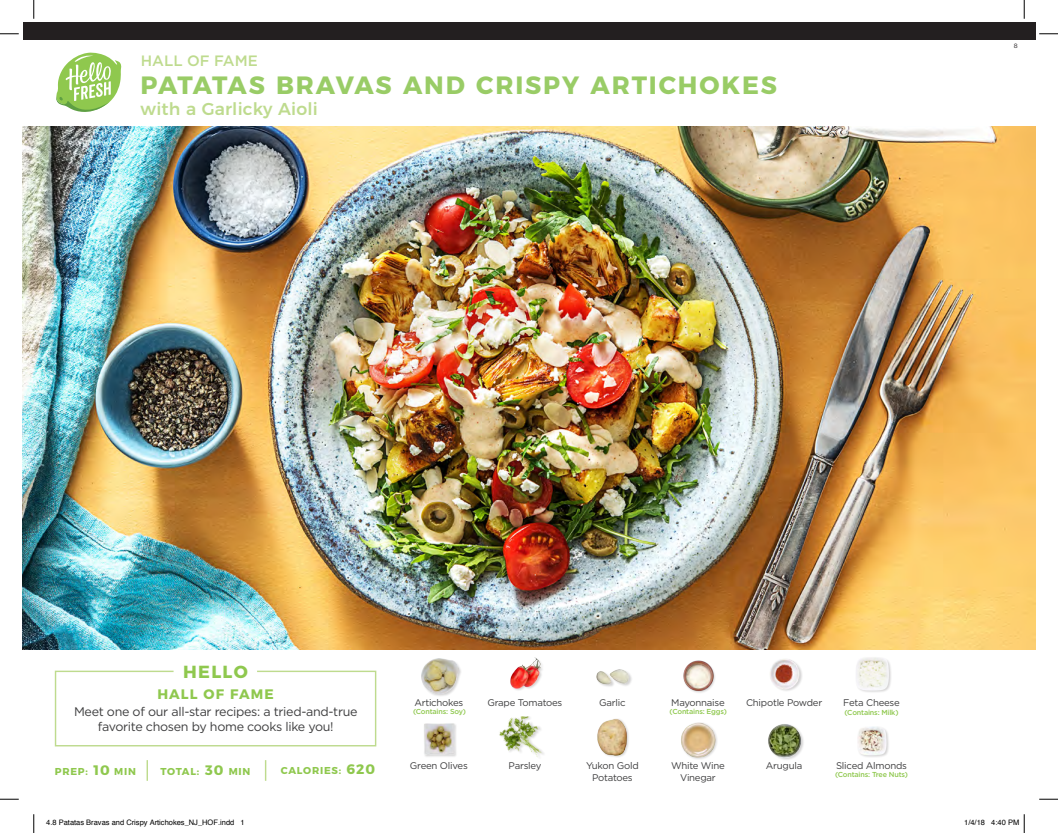
<style>
.page{position:relative;width:1058px;height:833px;background:#fff}
.page>*{position:absolute;margin:0;border:0;box-sizing:border-box;transform-origin:0 0}
.t1{font:700 25px "Montserrat";letter-spacing:.075em;color:#9c6}
.t2{font:700 17.5px "Montserrat";letter-spacing:.075em;color:#8fc84e}
.t3{font:500 17.25px "Montserrat";letter-spacing:.01em;color:#bedb8e}
.t4{font:500 15px "Gotham";color:#bedb8e}
.t5{font:700 13.75px "Montserrat";letter-spacing:.075em;color:#8fc84e}
.t6{font:12.5px/15px "Gotham";letter-spacing:-.025em;color:#3e3e3f;text-align:center}
.t7{font:700 10px "Montserrat";letter-spacing:.075em;color:#8fc84e}
.t8{font:9.62px/12px "Gotham";letter-spacing:-.025em;color:#3e3e3f;text-align:center}
.t9{font:7.5px "Helvetica";color:#000}
.t10{font:500 7.25px "Gotham";letter-spacing:-.025em;color:#8fc84e}
.t11{font:6.25px "Gotham";color:#231f20}
</style>
<div class="page">
<div style="left:23px;top:23px;width:1012px;height:17px;background:#231f20"></div>
<img style="left:23px;top:126px;width:1012px;height:524px">
<svg style="left:54px;top:670px;width:323px;height:77px"></svg>
<hr style="left:146px;top:760px;width:2px;height:20px;background:#bedb8e">
<svg style="left:265px;top:760px;width:1px;height:20px"></svg>
<img style="left:424px;top:723px;width:32px;height:34px">
<img style="left:596px;top:669px;width:36px;height:18px">
<img style="left:597px;top:718px;width:32px;height:39px">
<img style="left:510px;top:657px;width:33px;height:33px">
<div style="left:421px;top:658px;width:41px;height:38px;background:#231f20;opacity:.2"></div>
<img style="left:421px;top:658px;width:38px;height:35px">
<img style="left:499px;top:716px;width:45px;height:41px">
<img style="left:683px;top:660px;width:32px;height:33px">
<div style="left:681px;top:722px;width:37px;height:38px;background:#231f20;opacity:.2"></div>
<img style="left:681px;top:722px;width:37px;height:35px">
<img style="left:770px;top:659px;width:32px;height:32px">
<div style="left:767px;top:723px;width:37px;height:37px;background:#231f20;opacity:.2"></div>
<img style="left:767px;top:723px;width:37px;height:34px">
<img style="left:856px;top:657px;width:35px;height:35px">
<img style="left:858px;top:727px;width:31px;height:30px">
<svg style="left:56px;top:52px;width:66px;height:60px"></svg>
<svg style="left:0;top:33px;width:19px;height:2px"></svg>
<svg style="left:1039px;top:33px;width:19px;height:2px"></svg>
<svg style="left:0;top:798px;width:19px;height:2px"></svg>
<svg style="left:1039px;top:798px;width:19px;height:2px"></svg>
<svg style="left:33px;top:0;width:2px;height:19px"></svg>
<svg style="left:33px;top:814px;width:2px;height:19px"></svg>
<svg style="left:1023px;top:0;width:2px;height:19px"></svg>
<svg style="left:1023px;top:814px;width:2px;height:19px"></svg>
<h3 class="t4" style="left:141px;top:50px;width:118px">HALL OF FAME</h3>
<h1 class="t1" style="left:141px;top:65px;width:638px">PATATAS BRAVAS AND CRISPY ARTICHOKES</h1>
<h3 class="t3" style="left:141px;top:95px;width:179px">with a Garlicky Aioli</h3>
<p class="t11" style="left:1013px;top:42px;width:5px">8</p>
<h2 class="t2" style="left:183px;top:657px;width:66px">HELLO</h2>
<h3 class="t5" style="left:157px;top:683px;width:118px">HALL OF FAME</h3>
<p class="t6" style="left:74px;top:703px;width:285px">Meet one of our all-star recipes: a tried-and-true favorite chosen by home cooks like you!</p>
<p class="t8" style="left:414px;top:696px;width:51px">Artichokes</p>
<p class="t8" style="left:599px;top:696px;width:28px">Garlic</p>
<p class="t8" style="left:746px;top:696px;width:78px">Chipotle Powder</p>
<p class="t8" style="left:843px;top:696px;width:58px">Feta Cheese</p>
<p class="t8" style="left:671px;top:696px;width:55px">Mayonnaise</p>
<p class="t8" style="left:487px;top:696px;width:76px">Grape Tomatoes</p>
<p class="t10" style="left:413px;top:706px;width:54px">(Contains: Soy)</p>
<p class="t10" style="left:669px;top:706px;width:59px">(Contains: Eggs)</p>
<p class="t10" style="left:844px;top:707px;width:55px">(Contains: Milk)</p>
<h3 class="t5" style="left:94px;top:759px;width:18px">10</h3>
<h3 class="t5" style="left:205px;top:759px;width:20px">30</h3>
<h3 class="t5" style="left:346px;top:758px;width:30px">620</h3>
<p class="t7" style="left:55px;top:763px;width:35px">PREP:</p>
<p class="t7" style="left:114px;top:763px;width:23px">MIN</p>
<p class="t7" style="left:161px;top:763px;width:40px">TOTAL:</p>
<p class="t7" style="left:229px;top:763px;width:23px">MIN</p>
<p class="t7" style="left:281px;top:762px;width:62px">CALORIES:</p>
<p class="t8" style="left:410px;top:759px;width:59px">Green Olives</p>
<p class="t8" style="left:508px;top:759px;width:34px">Parsley</p>
<p class="t8" style="left:586px;top:759px;width:54px">Yukon Gold<br>Potatoes</p>
<p class="t8" style="left:671px;top:759px;width:55px">White Wine<br>Vinegar</p>
<p class="t8" style="left:766px;top:759px;width:38px">Arugula</p>
<p class="t8" style="left:836px;top:759px;width:72px">Sliced Almonds</p>
<p class="t10" style="left:835px;top:770px;width:74px">(Contains: Tree Nuts)</p>
<p class="t9" style="left:46px;top:817px;width:200px">4.8 Patatas Bravas and Crispy Artichokes_NJ_HOF.indd 1</p>
<p class="t9" style="left:964px;top:817px;width:57px">1/4/18 4:40 PM</p>
</div>
